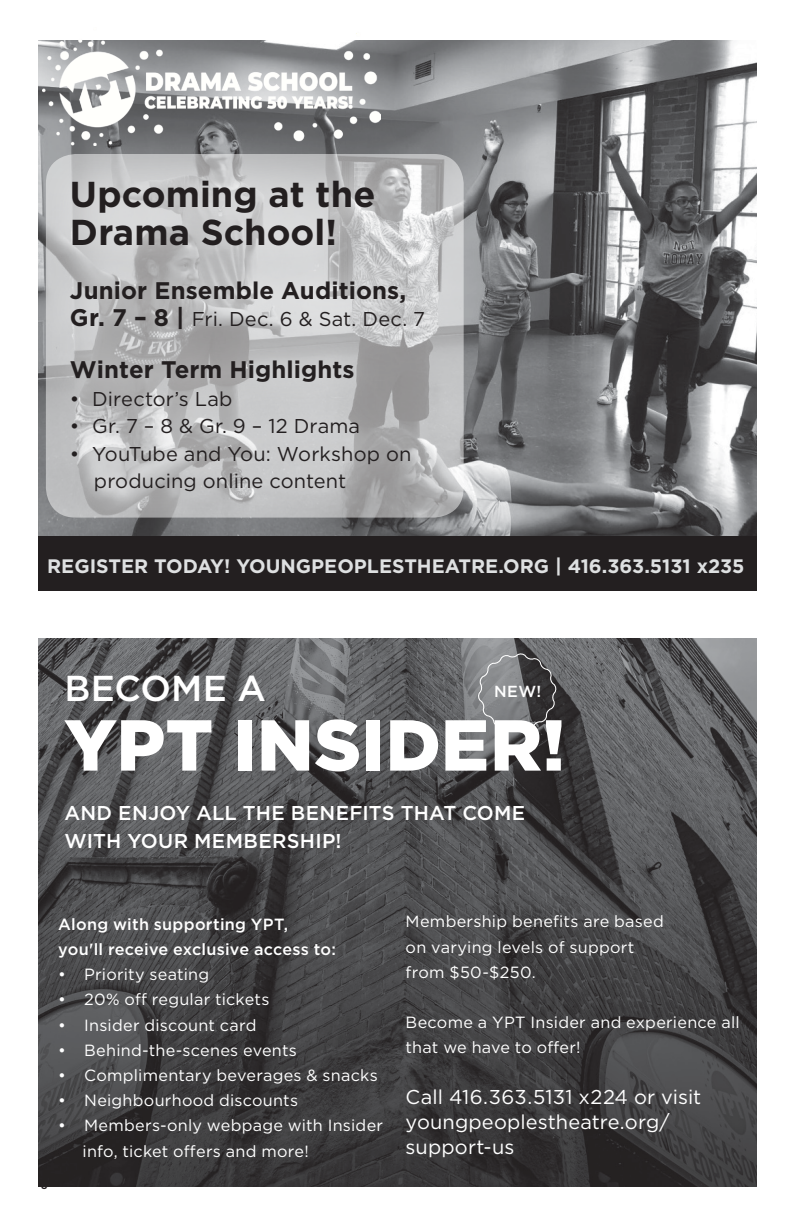
<style>
.page{position:relative;width:792px;height:1224px;background:#fff}
.page>*{position:absolute;margin:0;border:0;box-sizing:border-box;transform-origin:0 0}
.t1{font:900 72px "Gotham";letter-spacing:.005em;color:#fff}
.t2{font:700 36px "Gotham";color:#231f20}
.t3{font:500 36px "Gotham";letter-spacing:.005em;color:#fff}
.t4{font:700 24px "Gotham";letter-spacing:.005em;color:#231f20}
.t5{font:20px "Gotham";letter-spacing:.01em;color:#231f20}
.t6{font:20px/25.2px "Gotham";letter-spacing:.005em;color:#fff}
.t7{font:500 20px "Gotham";letter-spacing:.015em;color:#fff}
.t8{font:700 19.6px "Gotham";color:#dee0e1}
.t9{font:16.2px/25.2px "Gotham";letter-spacing:.015em;color:#fff}
.t10{font:500 16.2px "Gotham";letter-spacing:.015em;color:#fff}
.t11{font:500 16px "Gotham";color:#fff}
.t12{font:700 10px "Gotham";color:#231f20}
.s1{font-weight:700;font-size:24px}
</style>
<div class="page">
<img style="left:38px;top:638px;width:718px;height:549px">
<svg style="left:478px;top:653px;width:79px;height:79px;background:#6e6f71"></svg>
<img style="left:38px;top:41px;width:718px;height:495px">
<img style="left:42px;top:33px;width:338px;height:112px">
<div style="left:38px;top:536px;width:719px;height:55px;background:#231f20"></div>
<svg style="left:46px;top:154px;width:418px;height:364px;background:#c6c7c8"></svg>
<svg style="left:39px;top:149px;width:415px;height:373px;background:#bcbcbe"></svg>
<p class="t2" style="left:70px;top:171px;width:307px">Upcoming at the</p>
<p class="t2" style="left:70px;top:209px;width:269px">Drama School!</p>
<p class="t4" style="left:70px;top:274px;width:338px">Junior Ensemble Auditions,</p>
<p class="t5" style="left:70px;top:306px;width:357px"><span class="s1">Gr. 7 – 8 |</span> Fri. Dec. 6 &amp; Sat. Dec. 7</p>
<p class="t4" style="left:70px;top:354px;width:286px">Winter Term Highlights</p>
<p class="t5" style="left:70px;top:386px;width:164px">• Director’s Lab</p>
<p class="t5" style="left:70px;top:413px;width:292px">• Gr. 7 – 8 &amp; Gr. 9 – 12 Drama</p>
<p class="t5" style="left:70px;top:441px;width:343px">• YouTube and You: Workshop on</p>
<p class="t5" style="left:94px;top:468px;width:254px">producing online content</p>
<p class="t8" style="left:47px;top:553px;width:699px">REGISTER TODAY! YOUNGPEOPLESTHEATRE.ORG | 416.363.5131 x235</p>
<p class="t3" style="left:64px;top:664px;width:203px">BECOME A</p>
<p class="t1" style="left:64px;top:696px;width:502px">YPT INSIDER!</p>
<p class="t7" style="left:64px;top:800px;width:462px">AND ENJOY ALL THE BENEFITS THAT COME</p>
<p class="t7" style="left:64px;top:828px;width:279px">WITH YOUR MEMBERSHIP!</p>
<p class="t11" style="left:494px;top:681px;width:49px">NEW!</p>
<p class="t12" style="left:41px;top:1178px;width:8px">8</p>
<p class="t10" style="left:58px;top:914px;width:232px">Along with supporting YPT,</p>
<p class="t10" style="left:58px;top:939px;width:279px">you'll receive exclusive access to:</p>
<p class="t9" style="left:58px;top:962px;width:152px">• Priority seating</p>
<p class="t9" style="left:58px;top:987px;width:213px">• 20% off regular tickets</p>
<p class="t9" style="left:58px;top:1012px;width:200px">• Insider discount card</p>
<p class="t9" style="left:58px;top:1037px;width:240px">• Behind-the-scenes events</p>
<p class="t9" style="left:58px;top:1062px;width:321px">• Complimentary beverages &amp; snacks</p>
<p class="t9" style="left:58px;top:1088px;width:241px">• Neighbourhood discounts</p>
<p class="t9" style="left:83px;top:1113px;width:302px;text-indent:-24px">• Members-only webpage with Insider info, ticket offers and more!</p>
<p class="t9" style="left:406px;top:909px;width:260px">Membership benefits are based</p>
<p class="t9" style="left:406px;top:934px;width:230px">on varying levels of support</p>
<p class="t9" style="left:406px;top:959px;width:132px">from $50-$250.</p>
<p class="t9" style="left:406px;top:1010px;width:336px">Become a YPT Insider and experience all that we have to offer!</p>
<p class="t6" style="left:406px;top:1084px;width:297px">Call 416.363.5131 x224 or visit</p>
<p class="t6" style="left:406px;top:1109px;width:266px">youngpeoplestheatre.org/ support-us</p>
</div>
